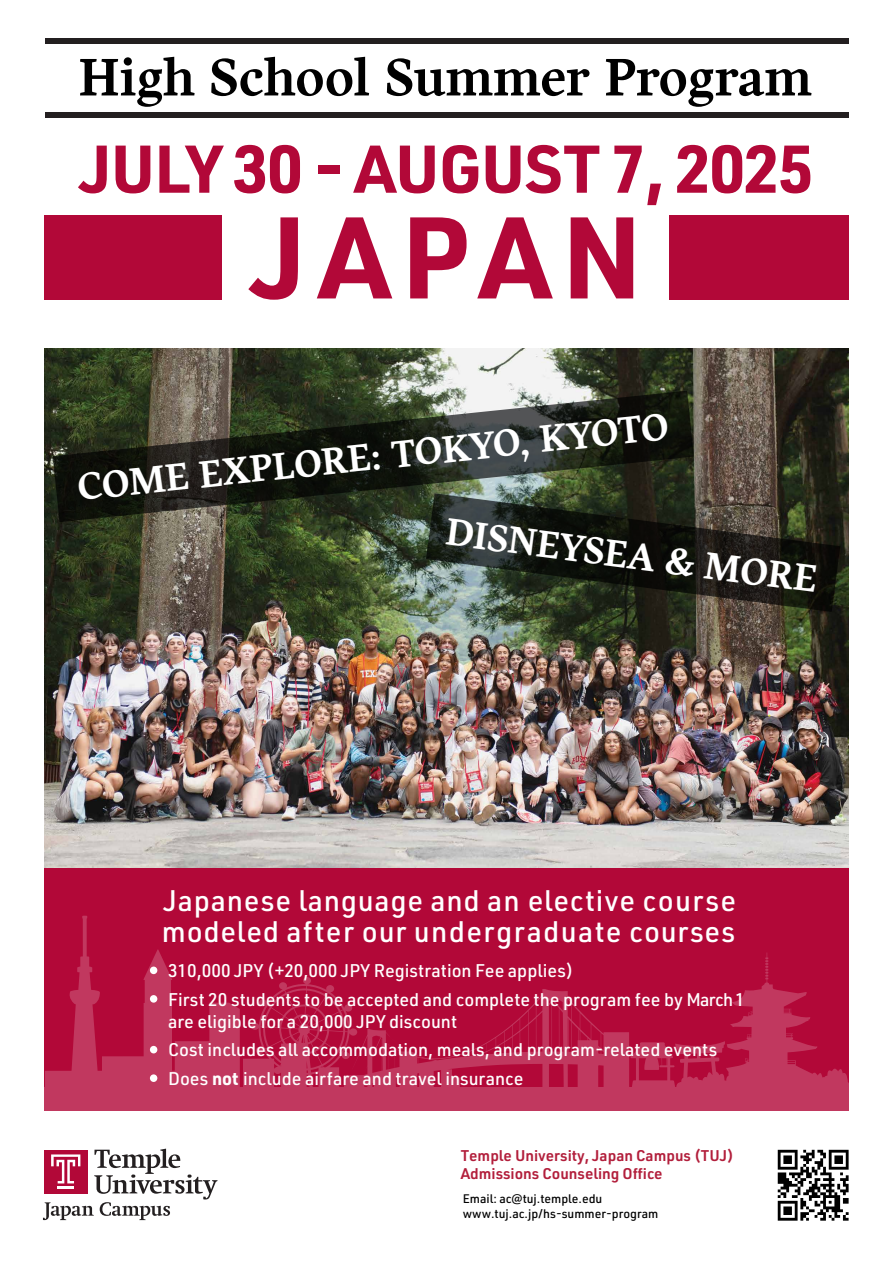
<style>
.page{position:relative;width:893px;height:1263px;background:#fff}
.page>*{position:absolute;margin:0;border:0;box-sizing:border-box;transform-origin:0 0}
.t1{font:700 113.55px "URWDIN";letter-spacing:.1em;color:#b20838}
.t2{font:700 66px "URWDIN";letter-spacing:-.02em;color:#b20838}
.t3{font:700 53.1px "Harfang";letter-spacing:-.005em;color:#000}
.t4{font:700 38.25px "Harfang";color:#fff}
.t5{font:500 29.1px/30.8px "URWDIN";letter-spacing:.025em;color:#fff}
.t6{font:500 18px/28.5px "URWDIN";color:#fff}
.t7{font:600 15.15px/18.3px "URWDIN";color:#b21e3b}
.t8{font:500 12.15px/14.5px "URWDIN";color:#000}
.s1{font-weight:700}
</style>
<div class="page">
<img style="left:44px;top:348px;width:805px;height:520px">
<div style="left:44px;top:868px;width:805px;height:242px;background:#b20838"></div>
<svg style="left:44px;top:916px;width:805px;height:195px"></svg>
<svg style="left:43px;top:1148px;width:174px;height:72px"></svg>
<svg style="left:778px;top:1150px;width:71px;height:71px"></svg>
<div style="left:45px;top:113px;width:803px;height:5px;background:#231f20"></div>
<div style="left:45px;top:39px;width:803px;height:5px;background:#231f20"></div>
<svg style="left:53px;top:391px;width:641px;height:131px;background:#33382b"></svg>
<svg style="left:426px;top:493px;width:414px;height:119px;background:#2d3127"></svg>
<div style="left:669px;top:215px;width:179px;height:85px;background:#b20838"></div>
<div style="left:45px;top:215px;width:177px;height:85px;background:#b20838"></div>
<div style="left:150px;top:966px;width:7px;height:8px;background:#fff;border-radius:50%"></div>
<div style="left:150px;top:1074px;width:7px;height:8px;background:#fff;border-radius:50%"></div>
<div style="left:150px;top:995px;width:7px;height:8px;background:#fff;border-radius:50%"></div>
<div style="left:150px;top:1046px;width:7px;height:7px;background:#fff;border-radius:50%"></div>
<h3 class="t3" style="left:79px;top:45px;width:735px">High School Summer Program</h3>
<h2 class="t2" style="left:79px;top:124px;width:736px">JULY 30 - AUGUST 7, 2025</h2>
<h1 class="t1" style="left:251px;top:180px;width:393px">JAPAN</h1>
<h3 class="t4" style="left:75px;top:465px;width:595px;rotate:-6deg">COME EXPLORE: TOKYO, KYOTO</h3>
<h3 class="t4" style="left:449px;top:509px;width:375px;rotate:7deg">DISNEYSEA &amp; MORE</h3>
<h3 class="t5" style="left:162px;top:884px;width:576px">Japanese language and an elective course modeled after our undergraduate courses</h3>
<p class="t6" style="left:168px;top:956px;width:578px">310,000 JPY (+20,000 JPY Registration Fee applies)<br>First 20 students to be accepted and complete the program fee by March 1</p>
<p class="t6" style="left:168px;top:1006px;width:551px">are eligible for a 20,000 JPY discount<br>Cost includes all accommodation, meals, and program-related events<br>Does <span class="s1">not</span> include airfare and travel insurance</p>
<p class="t7" style="left:461px;top:1146px;width:275px">Temple University, Japan Campus (TUJ)<br>Admissions Counseling Office</p>
<p class="t8" style="left:463px;top:1191px;width:197px">Email: ac@tuj.temple.edu www.tuj.ac.jp/hs-summer-program</p>
</div>
